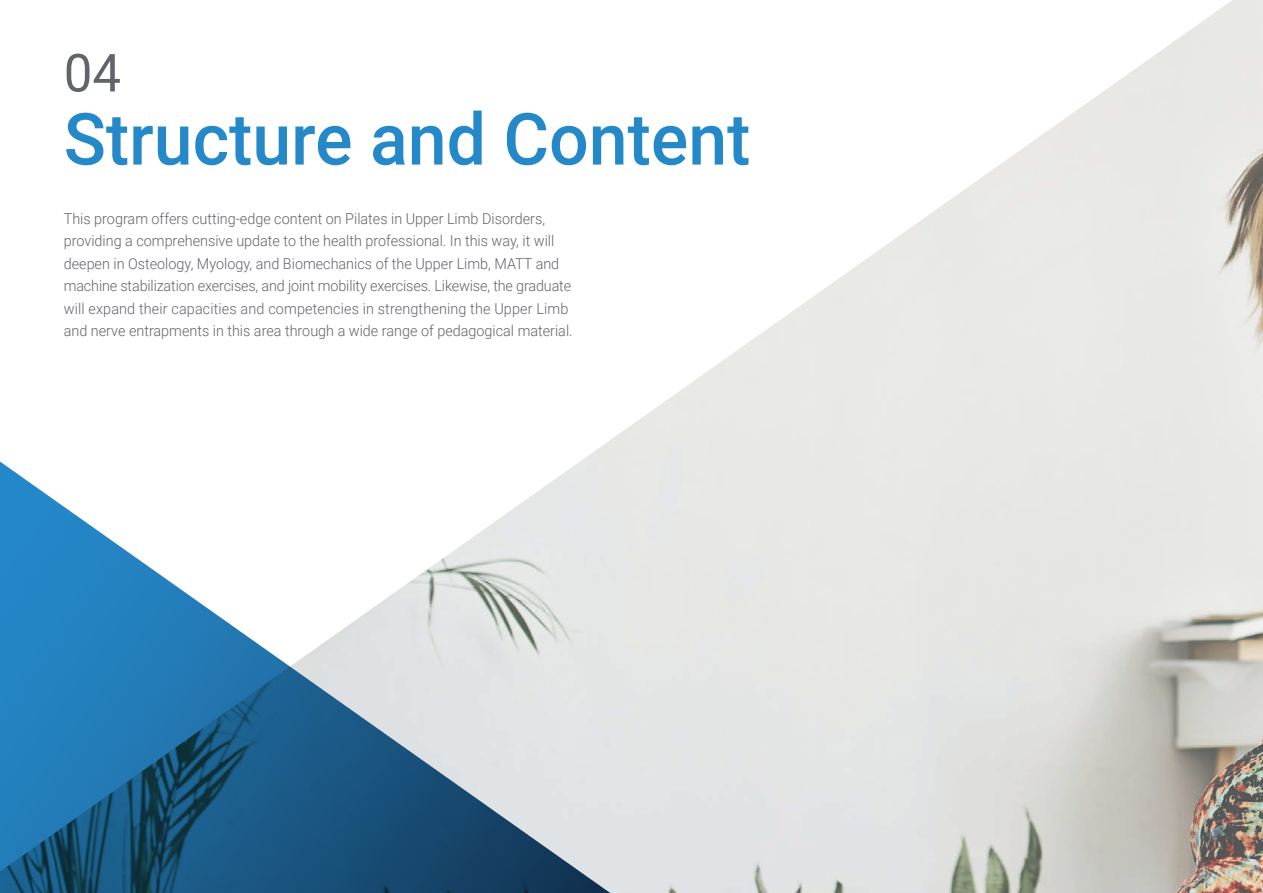
<style>
.page{position:relative;width:1263px;height:893px;background:#fff}
.page>*{position:absolute;margin:0;border:0;box-sizing:border-box;transform-origin:0 0}
.t1{font:500 72px "Roboto";color:#2488c9}
.t2{font:52.5px "Roboto";color:#61646a}
.t3{font:300 15px/22.5px "Roboto";color:#61646a;scale:.96 1}
</style>
<div class="page">
<img style="left:602px;top:0;width:661px;height:893px">
<svg style="left:0;top:446px;width:640px;height:447px"></svg>
<h2 class="t2" style="left:64px;top:36px;width:59px">04</h2>
<h1 class="t1" style="left:64px;top:89px;width:688px">Structure and Content</h1>
<p class="t3" style="left:64px;top:207px;width:532px">This program offers cutting-edge content on Pilates in Upper Limb Disorders, providing a comprehensive update to the health professional. In this way, it will deepen in Osteology, Myology, and Biomechanics of the Upper Limb, MATT and machine stabilization exercises, and joint mobility exercises. Likewise, the graduate will expand their capacities and competencies in strengthening the Upper Limb and nerve entrapments in this area through a wide range of pedagogical material.</p>
</div>
